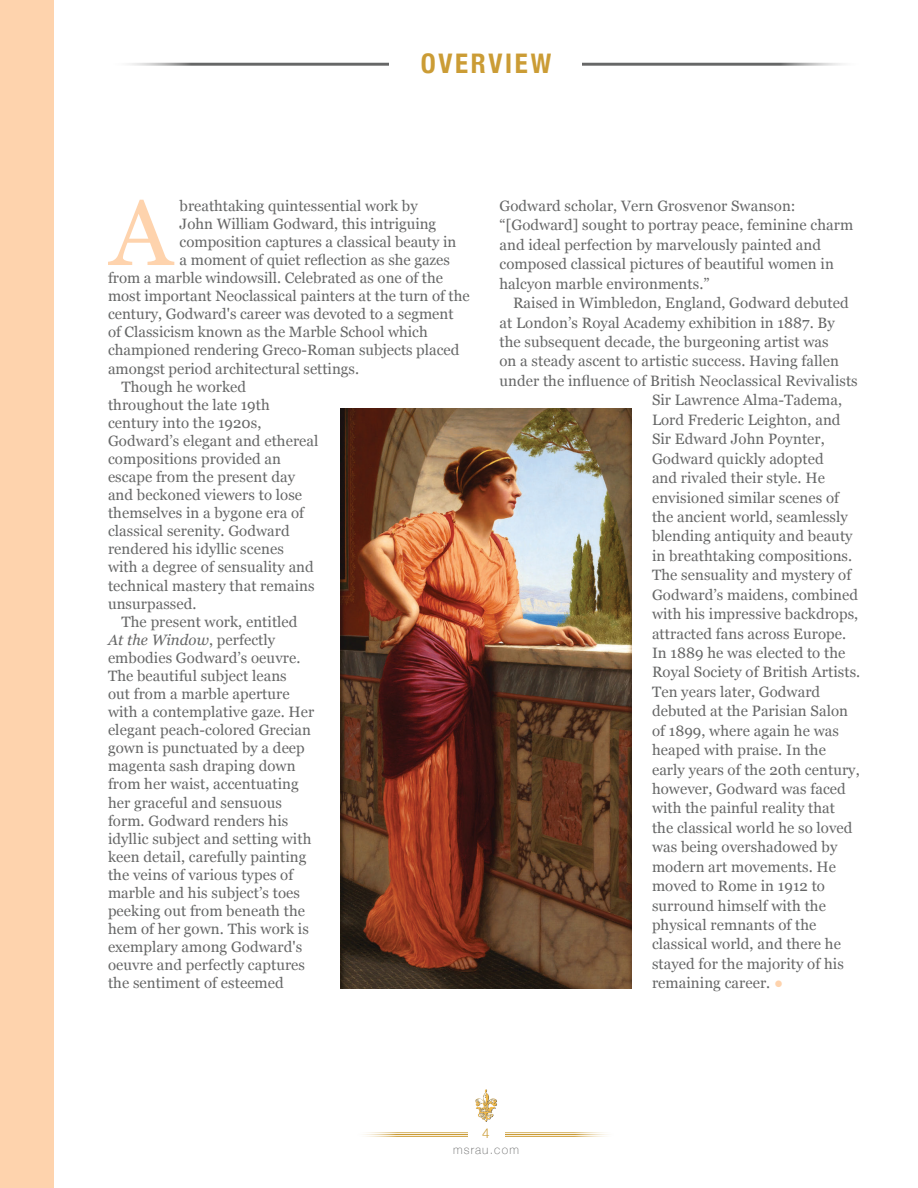
<style>
.page{position:relative;width:918px;height:1188px;background:#fff}
.page>*{position:absolute;margin:0;border:0;box-sizing:border-box;transform-origin:0 0}
.Body_Copy_NO_Drop_Cap{font:93px "Georgia";color:#fed3ad}
.t1{font:700 condensed 27px "Helvetica Neue";letter-spacing:.1em;color:#cb9c35}
.Body_Copy_NO_Drop_Cap-2{font:15px/18.1px "Georgia";letter-spacing:.005em;color:#666767}
.t2{font:300 13.5px "Helvetica Neue";color:#cb9c35}
.t3{font:100 12px "Helvetica Neue";letter-spacing:.1em;color:#666767}
.s1{font-style:italic}
.s2{font-weight:700;color:#fed3ad}
</style>
<div class="page">
<svg style="left:378px;top:1133px;width:215px;height:3px"></svg>
<hr style="left:357px;top:1132px;width:258px;height:1px;background:#cb9c35">
<hr style="left:357px;top:1134px;width:258px;height:1px;background:#cb9c35">
<hr style="left:357px;top:1136px;width:258px;height:1px;background:#cb9c35">
<div style="left:468px;top:1124px;width:36px;height:15px;background:#fff"></div>
<img style="left:475px;top:1089px;width:22px;height:32px">
<div style="left:0;top:0;width:54px;height:1188px;background:#fed3ad"></div>
<hr style="left:108px;top:63px;width:756px;height:3px;background:#666767">
<div style="left:390px;top:37px;width:192px;height:55px;background:#fff"></div>
<img style="left:340px;top:408px;width:292px;height:580px">
<p class="t1" style="left:421px;top:41px;width:132px">OVERVIEW</p>
<p class="Body_Copy_NO_Drop_Cap" style="left:110px;top:165px;width:64px">A</p>
<p class="Body_Copy_NO_Drop_Cap-2" style="left:180px;top:196px;width:240px">breathtaking quintessential work by</p>
<p class="Body_Copy_NO_Drop_Cap-2" style="left:180px;top:214px;width:258px">John William Godward, this intriguing</p>
<p class="Body_Copy_NO_Drop_Cap-2" style="left:180px;top:232px;width:278px">composition captures a classical beauty in</p>
<p class="Body_Copy_NO_Drop_Cap-2" style="left:180px;top:250px;width:272px">a moment of quiet reflection as she gazes</p>
<p class="Body_Copy_NO_Drop_Cap-2" style="left:108px;top:268px;width:337px">from a marble windowsill. Celebrated as one of the</p>
<p class="Body_Copy_NO_Drop_Cap-2" style="left:108px;top:286px;width:363px">most important Neoclassical painters at the turn of the</p>
<p class="Body_Copy_NO_Drop_Cap-2" style="left:108px;top:304px;width:347px">century, Godward's career was devoted to a segment</p>
<p class="Body_Copy_NO_Drop_Cap-2" style="left:108px;top:322px;width:321px">of Classicism known as the Marble School which</p>
<p class="Body_Copy_NO_Drop_Cap-2" style="left:108px;top:341px;width:353px">championed rendering Greco-Roman subjects placed</p>
<p class="Body_Copy_NO_Drop_Cap-2" style="left:108px;top:359px;width:253px">amongst period architectural settings.</p>
<p class="Body_Copy_NO_Drop_Cap-2" style="left:108px;top:377px;width:212px;text-indent:14px">Though he worked throughout the late 19th century into the 1920s,<br>Godward’s elegant and ethereal compositions provided an escape from the present day and beckoned viewers to lose themselves in a bygone era of classical serenity. Godward rendered his idyllic scenes<br>with a degree of sensuality and technical mastery that remains unsurpassed.</p>
<p class="Body_Copy_NO_Drop_Cap-2" style="left:108px;top:612px;width:208px;text-indent:14px">The present work, entitled<br><span class="s1">At the Window</span>, perfectly embodies Godward’s oeuvre.<br>The beautiful subject leans<br>out from a marble aperture with a contemplative gaze. Her elegant peach-colored Grecian gown is punctuated by a deep magenta sash draping down from her waist, accentuating her graceful and sensuous form. Godward renders his idyllic subject and setting with keen detail, carefully painting the veins of various types of marble and his subject’s toes peeking out from beneath the hem of her gown. This work is exemplary among Godward's oeuvre and perfectly captures the sentiment of esteemed</p>
<p class="Body_Copy_NO_Drop_Cap-2" style="left:500px;top:195px;width:355px;line-height:19.5px">Godward scholar, Vern Grosvenor Swanson: “[Godward] sought to portray peace, feminine charm and ideal perfection by marvelously painted and composed classical pictures of beautiful women in halcyon marble environments.”</p>
<p class="Body_Copy_NO_Drop_Cap-2" style="left:513px;top:293px;width:337px">Raised in Wimbledon, England, Godward debuted</p>
<p class="Body_Copy_NO_Drop_Cap-2" style="left:500px;top:313px;width:337px">at London’s Royal Academy exhibition in 1887. By</p>
<p class="Body_Copy_NO_Drop_Cap-2" style="left:500px;top:332px;width:331px">the subsequent decade, the burgeoning artist was</p>
<p class="Body_Copy_NO_Drop_Cap-2" style="left:500px;top:352px;width:341px">on a steady ascent to artistic success. Having fallen</p>
<p class="Body_Copy_NO_Drop_Cap-2" style="left:500px;top:371px;width:360px">under the influence of British Neoclassical Revivalists</p>
<p class="Body_Copy_NO_Drop_Cap-2" style="left:652px;top:390px;width:192px">Sir Lawrence Alma-Tadema,</p>
<p class="Body_Copy_NO_Drop_Cap-2" style="left:652px;top:410px;width:190px">Lord Frederic Leighton, and</p>
<p class="Body_Copy_NO_Drop_Cap-2" style="left:652px;top:429px;width:174px">Sir Edward John Poynter,</p>
<p class="Body_Copy_NO_Drop_Cap-2" style="left:652px;top:449px;width:173px">Godward quickly adopted</p>
<p class="Body_Copy_NO_Drop_Cap-2" style="left:652px;top:468px;width:174px">and rivaled their style. He</p>
<p class="Body_Copy_NO_Drop_Cap-2" style="left:652px;top:488px;width:189px">envisioned similar scenes of</p>
<p class="Body_Copy_NO_Drop_Cap-2" style="left:652px;top:507px;width:197px">the ancient world, seamlessly</p>
<p class="Body_Copy_NO_Drop_Cap-2" style="left:652px;top:527px;width:202px">blending antiquity and beauty</p>
<p class="Body_Copy_NO_Drop_Cap-2" style="left:652px;top:546px;width:202px">in breathtaking compositions.</p>
<p class="Body_Copy_NO_Drop_Cap-2" style="left:652px;top:565px;width:201px">The sensuality and mystery of</p>
<p class="Body_Copy_NO_Drop_Cap-2" style="left:652px;top:585px;width:208px">Godward’s maidens, combined</p>
<p class="Body_Copy_NO_Drop_Cap-2" style="left:652px;top:604px;width:208px">with his impressive backdrops,</p>
<p class="Body_Copy_NO_Drop_Cap-2" style="left:652px;top:624px;width:196px">attracted fans across Europe.</p>
<p class="Body_Copy_NO_Drop_Cap-2" style="left:652px;top:643px;width:195px">In 1889 he was elected to the</p>
<p class="Body_Copy_NO_Drop_Cap-2" style="left:652px;top:663px;width:210px">Royal Society of British Artists.</p>
<p class="Body_Copy_NO_Drop_Cap-2" style="left:652px;top:682px;width:170px">Ten years later, Godward</p>
<p class="Body_Copy_NO_Drop_Cap-2" style="left:652px;top:701px;width:198px">debuted at the Parisian Salon</p>
<p class="Body_Copy_NO_Drop_Cap-2" style="left:652px;top:721px;width:188px">of 1899, where again he was</p>
<p class="Body_Copy_NO_Drop_Cap-2" style="left:652px;top:740px;width:175px">heaped with praise. In the</p>
<p class="Body_Copy_NO_Drop_Cap-2" style="left:652px;top:760px;width:209px">early years of the 20th century,</p>
<p class="Body_Copy_NO_Drop_Cap-2" style="left:652px;top:779px;width:195px">however, Godward was faced</p>
<p class="Body_Copy_NO_Drop_Cap-2" style="left:652px;top:799px;width:185px">with the painful reality that</p>
<p class="Body_Copy_NO_Drop_Cap-2" style="left:652px;top:818px;width:202px">the classical world he so loved</p>
<p class="Body_Copy_NO_Drop_Cap-2" style="left:652px;top:837px;width:187px">was being overshadowed by</p>
<p class="Body_Copy_NO_Drop_Cap-2" style="left:652px;top:857px;width:186px">modern art movements. He</p>
<p class="Body_Copy_NO_Drop_Cap-2" style="left:652px;top:876px;width:175px">moved to Rome in 1912 to</p>
<p class="Body_Copy_NO_Drop_Cap-2" style="left:652px;top:896px;width:175px">surround himself with the</p>
<p class="Body_Copy_NO_Drop_Cap-2" style="left:652px;top:915px;width:166px">physical remnants of the</p>
<p class="Body_Copy_NO_Drop_Cap-2" style="left:652px;top:935px;width:191px">classical world, and there he</p>
<p class="Body_Copy_NO_Drop_Cap-2" style="left:652px;top:954px;width:193px">stayed for the majority of his</p>
<p class="Body_Copy_NO_Drop_Cap-2" style="left:652px;top:973px;width:133px">remaining career. <span class="s2">●</span></p>
<p class="t2" style="left:482px;top:1122px;width:9px">4</p>
<p class="t3" style="left:453px;top:1141px;width:67px">msrau.com</p>
</div>
